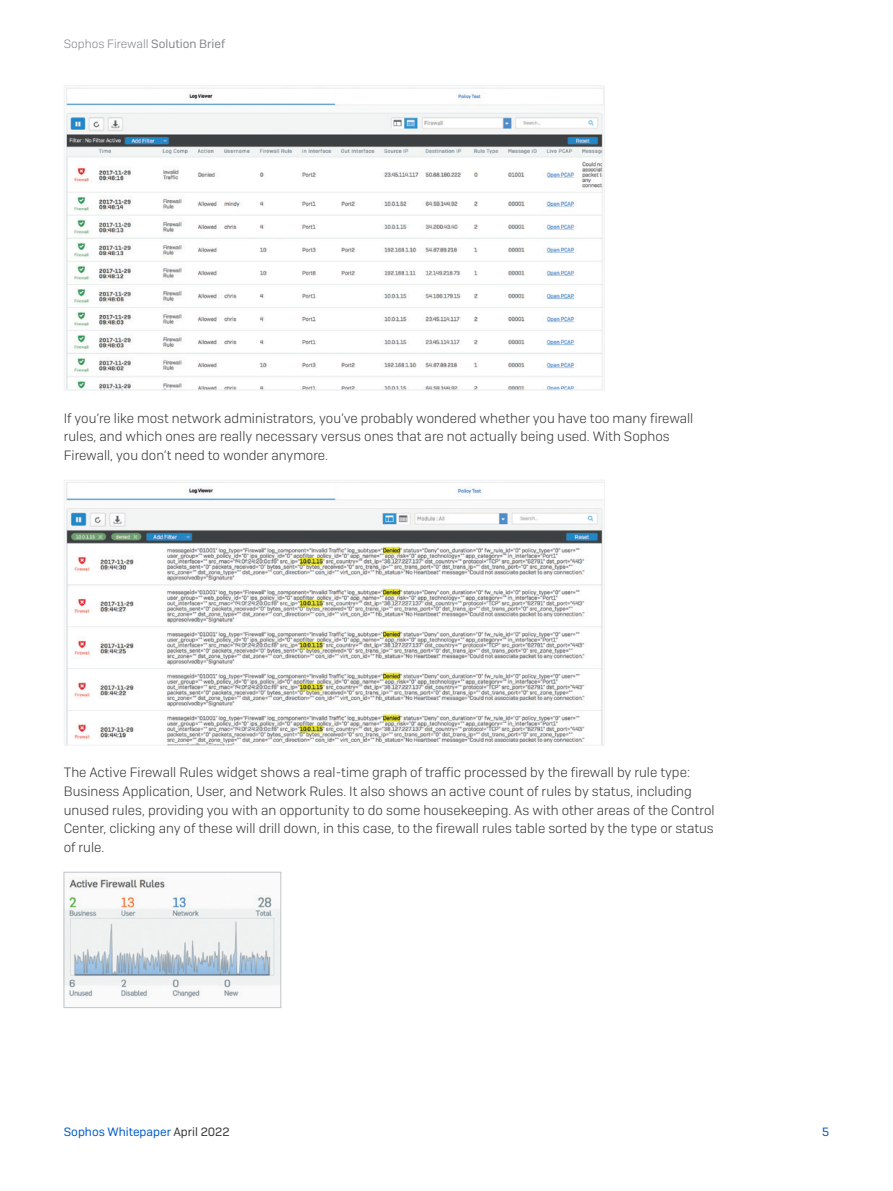
<style>
.page{position:relative;width:893px;height:1191px;background:#fff}
.page>*{position:absolute;margin:0;border:0;box-sizing:border-box;transform-origin:0 0}
.Body_Copy{font:300 13.5px/18.8px "Sophos Sans";color:#363738}
.t1{font:300 12px "Sophos Sans";color:#83868b}
.t2{font:12px "Sophos Sans";color:#005bc8}
.s1{font-weight:400}
.s2{color:#363738}
</style>
<div class="page">
<img style="left:66px;top:87px;width:537px;height:301px">
<div style="left:64px;top:85px;width:541px;height:305px;border:1px solid #f0f2f4"></div>
<img style="left:66px;top:482px;width:537px;height:261px">
<div style="left:64px;top:480px;width:541px;height:265px;border:1px solid #f0f2f4"></div>
<img style="left:66px;top:878px;width:213px;height:121px">
<div style="left:64px;top:872px;width:217px;height:135px;border:1px solid #c2c5ca"></div>
<p class="t1" style="left:64px;top:36px;width:163px">Sophos Firewall <span class="s1">Solution Brief</span></p>
<p class="Body_Copy" style="left:64px;top:408px;width:631px">If you’re like most network administrators, you’ve probably wondered whether you have too many firewall rules, and which ones are really necessary versus ones that are not actually being used. With Sophos<br>Firewall, you don’t need to wonder anymore.</p>
<p class="Body_Copy" style="left:64px;top:763px;width:652px">The Active Firewall Rules widget shows a real-time graph of traffic processed by the firewall by rule type:<br>Business Application, User, and Network Rules. It also shows an active count of rules by status, including unused rules, providing you with an opportunity to do some housekeeping. As with other areas of the Control Center, clicking any of these will drill down, in this case, to the firewall rules table sorted by the type or status of rule.</p>
<p class="t2" style="left:64px;top:1124px;width:167px">Sophos Whitepaper <span class="s2">April 2022</span></p>
<p class="t2" style="left:822px;top:1124px;width:9px">5</p>
</div>
